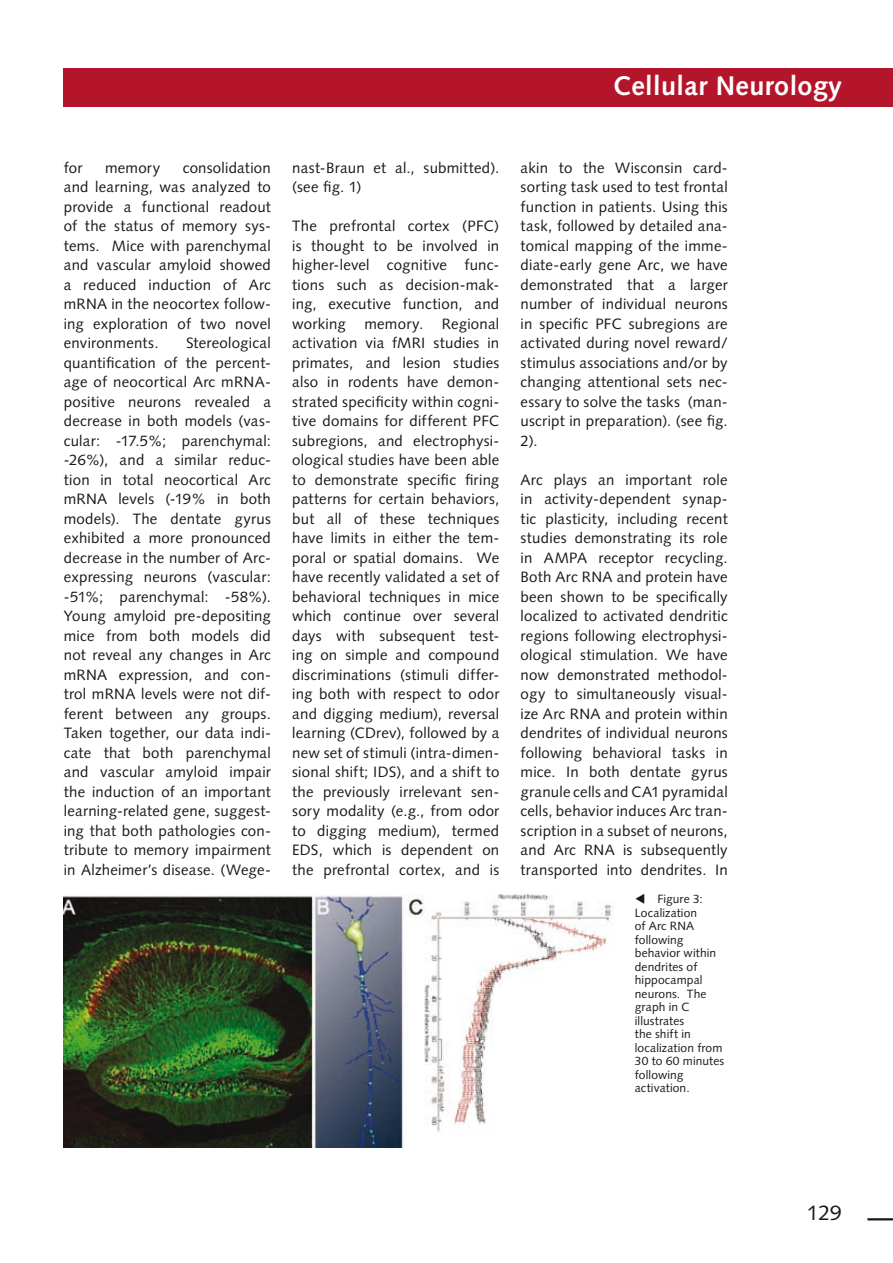
<style>
.page{position:relative;width:893px;height:1263px;background:#fff}
.page>*{position:absolute;margin:0;border:0;box-sizing:border-box;transform-origin:0 0}
.t1{font:700 27px "Syntax LT Std";letter-spacing:.015em;color:#fff}
.t2{font:21px "Syntax LT Std";color:#1a171c}
.t3{font:15px/19.5px "Syntax LT Std";letter-spacing:.015em;color:#1a171c;text-align:justify}
.t4{font:12px/13.5px "Syntax LT Std";letter-spacing:.01em;color:#1a171c}
</style>
<div class="page">
<hr style="left:867px;top:1218px;width:26px;height:2px;background:#1a171c">
<div style="left:64px;top:68px;width:829px;height:38px;background:#b5152b"></div>
<img style="left:64px;top:894px;width:549px;height:253px">
<h1 class="t1" style="left:613px;top:70px;width:230px">Cellular Neurology</h1>
<p class="t3" style="left:64px;top:158px;width:20px">for</p>
<p class="t3" style="left:105px;top:158px;width:57px">memory</p>
<p class="t3" style="left:64px;top:158px;width:209px;text-indent:119px">consolidation and learning, was analyzed to provide a functional readout of the status of memory sys&shy;tems. Mice with parenchymal and vascular amyloid showed a reduced induction of Arc mRNA in the neocortex follow&shy;ing exploration of two novel environments.</p>
<p class="t3" style="left:64px;top:333px;width:209px;text-indent:122px">Stereological quantification of the percent&shy;age of neocortical Arc mRNA&shy;positive neurons revealed a decrease in both models (vas&shy;cular: -17.5%; parenchymal: -26%), and a similar reduc&shy;tion in total neocortical Arc mRNA levels (-19% in both models). The dentate gyrus exhibited a more pronounced decrease in the number of Arc&shy;expressing neurons (vascular: -51%; parenchymal: -58%).<br>Young amyloid pre-depositing mice from both models did not reveal any changes in Arc mRNA expression, and con&shy;trol mRNA levels were not dif&shy;ferent between any groups.<br>Taken together, our data indi&shy;cate that both parenchymal and vascular amyloid impair the induction of an important learning-related gene, suggest&shy;ing that both pathologies con&shy;tribute to memory impairment in Alzheimer’s disease. (Wege-</p>
<p class="t3" style="left:292px;top:158px;width:209px">nast-Braun et al., submitted). (see fig. 1)</p>
<p class="t3" style="left:292px;top:216px;width:209px">The prefrontal cortex (PFC) is thought to be involved in higher-level cognitive func&shy;tions such as decision-mak&shy;ing, executive function, and working memory. Regional activation via fMRI studies in primates, and lesion studies also in rodents have demon&shy;strated specificity within cogni&shy;tive domains for different PFC subregions, and electrophysi&shy;ological studies have been able to demonstrate specific firing patterns for certain behaviors, but all of these techniques have limits in either the tem&shy;poral or spatial domains. We have recently validated a set of behavioral techniques in mice which continue over several days with subsequent test&shy;ing on simple and compound discriminations (stimuli differ&shy;ing both with respect to odor and digging medium), reversal learning (CDrev), followed by a new set of stimuli (intra-dimen&shy;sional shift; IDS), and a shift to the previously irrelevant sen&shy;sory modality (e.g., from odor to digging medium), termed EDS, which is dependent on the prefrontal cortex, and is</p>
<p class="t3" style="left:521px;top:158px;width:209px">akin to the Wisconsin card&shy;sorting task used to test frontal function in patients. Using this task, followed by detailed ana&shy;tomical mapping of the imme&shy;diate-early gene Arc, we have demonstrated that a larger number of individual neurons in specific PFC subregions are activated during novel reward/ stimulus associations and/or by changing attentional sets nec&shy;essary to solve the tasks (man&shy;uscript in preparation). (see fig.<br>2).</p>
<p class="t3" style="left:521px;top:470px;width:209px">Arc plays an important role in activity-dependent synap&shy;tic plasticity, including recent studies demonstrating its role in AMPA receptor recycling.<br>Both Arc RNA and protein have been shown to be specifically localized to activated dendritic regions following electrophysi&shy;ological stimulation. We have now demonstrated methodol&shy;ogy to simultaneously visual&shy;ize Arc RNA and protein within dendrites of individual neurons following behavioral tasks in mice. In both dentate gyrus granule cells and CA1 pyramidal cells, behavior induces Arc tran&shy;scription in a subset of neurons, and Arc RNA is subsequently transported into dendrites. In</p>
<p class="t4" style="left:635px;top:892px;width:91px">▼ Figure 3:<br>Localization<br>of Arc RNA following behavior within dendrites of hippocampal neurons. The graph in C illustrates<br>the shift in localization from<br>30 to 60 minutes following activation.</p>
<h2 class="t2" style="left:807px;top:1201px;width:37px">129</h2>
</div>
